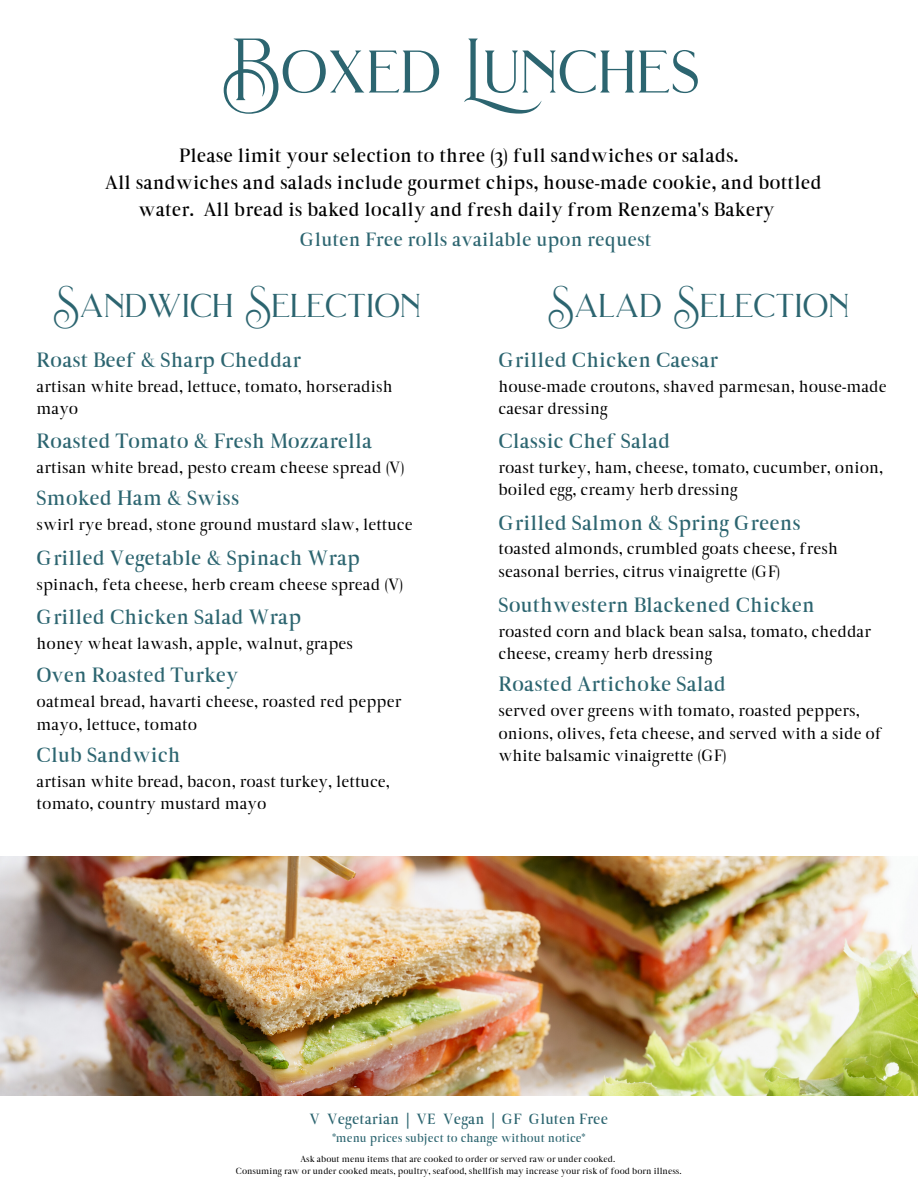
<style>
.page{position:relative;width:918px;height:1188px;background:#fff}
.page>*{position:absolute;margin:0;border:0;box-sizing:border-box;transform-origin:0 0}
.t1{font:60px "Brilon";color:#2c6570}
.t2{font:33px "Brilon";color:#2c6570}
.t3{font:600 21px "Carra";color:#2c6570}
.t4{font:600 19.5px "Carra";color:#000}
.t5{font:600 19.5px "Carra";color:#2c6570}
.t6{font:16.5px/22.5px "Carra";color:#000}
.t7{font:600 15px "Carra";color:#2c6570}
.t8{font:600 12px "Carra";color:#2c6570}
.t9{font:9px "Carra";color:#000}
</style>
<div class="page">
<img style="left:0;top:856px;width:918px;height:240px">
<p class="t1" style="left:221px;top:24px;width:480px">Boxed Lunches</p>
<p class="t4" style="left:179px;top:145px;width:561px">Please limit your selection to three (3) full sandwiches or salads.</p>
<p class="t4" style="left:105px;top:172px;width:718px">All sandwiches and salads include gourmet chips, house-made cookie, and bottled</p>
<p class="t4" style="left:139px;top:199px;width:638px">water. All bread is baked locally and fresh daily from Renzema's Bakery</p>
<p class="t5" style="left:300px;top:228px;width:353px">Gluten Free rolls available upon request</p>
<p class="t2" style="left:53px;top:279px;width:370px">Sandwich Selection</p>
<p class="t2" style="left:547px;top:279px;width:303px">Salad Selection</p>
<p class="t3" style="left:37px;top:348px;width:266px">Roast Beef &amp; Sharp Cheddar</p>
<p class="t6" style="left:37px;top:376px;width:358px">artisan white bread, lettuce, tomato, horseradish mayo</p>
<p class="t3" style="left:498px;top:348px;width:221px">Grilled Chicken Caesar</p>
<p class="t6" style="left:498px;top:376px;width:390px">house-made croutons, shaved parmesan, house-made caesar dressing</p>
<p class="t3" style="left:37px;top:429px;width:337px">Roasted Tomato &amp; Fresh Mozzarella</p>
<p class="t6" style="left:37px;top:457px;width:370px">artisan white bread, pesto cream cheese spread (V)</p>
<p class="t3" style="left:37px;top:486px;width:204px">Smoked Ham &amp; Swiss</p>
<p class="t6" style="left:37px;top:514px;width:378px">swirl rye bread, stone ground mustard slaw, lettuce</p>
<p class="t3" style="left:37px;top:546px;width:325px">Grilled Vegetable &amp; Spinach Wrap</p>
<p class="t6" style="left:37px;top:574px;width:368px">spinach, feta cheese, herb cream cheese spread (V)</p>
<p class="t3" style="left:37px;top:605px;width:266px">Grilled Chicken Salad Wrap</p>
<p class="t6" style="left:37px;top:633px;width:318px">honey wheat lawash, apple, walnut, grapes</p>
<p class="t3" style="left:37px;top:663px;width:203px">Oven Roasted Turkey</p>
<p class="t6" style="left:37px;top:691px;width:366px">oatmeal bread, havarti cheese, roasted red pepper mayo, lettuce, tomato</p>
<p class="t3" style="left:37px;top:743px;width:146px">Club Sandwich</p>
<p class="t6" style="left:37px;top:771px;width:355px">artisan white bread, bacon, roast turkey, lettuce, tomato, country mustard mayo</p>
<p class="t3" style="left:498px;top:429px;width:174px">Classic Chef Salad</p>
<p class="t6" style="left:498px;top:457px;width:386px">roast turkey, ham, cheese, tomato, cucumber, onion, boiled egg, creamy herb dressing</p>
<p class="t3" style="left:498px;top:510px;width:304px">Grilled Salmon &amp; Spring Greens</p>
<p class="t6" style="left:498px;top:539px;width:341px">toasted almonds, crumbled goats cheese, fresh seasonal berries, citrus vinaigrette (GF)</p>
<p class="t3" style="left:498px;top:593px;width:318px">Southwestern Blackened Chicken</p>
<p class="t6" style="left:498px;top:621px;width:374px">roasted corn and black bean salsa, tomato, cheddar cheese, creamy herb dressing</p>
<p class="t3" style="left:498px;top:672px;width:229px">Roasted Artichoke Salad</p>
<p class="t6" style="left:498px;top:700px;width:385px">served over greens with tomato, roasted peppers, onions, olives, feta cheese, and served with a side of white balsamic vinaigrette (GF)</p>
<p class="t7" style="left:310px;top:1110px;width:300px">V Vegetarian | VE Vegan | GF Gluten Free</p>
<p class="t8" style="left:332px;top:1131px;width:254px">*menu prices subject to change without notice*</p>
<p class="t9" style="left:300px;top:1153px;width:316px">Ask about menu items that are cooked to order or served raw or under cooked.</p>
<p class="t9" style="left:236px;top:1165px;width:447px">Consuming raw or under cooked meats, poultry, seafood, shellfish may increase your risk of food born illness.</p>
</div>
